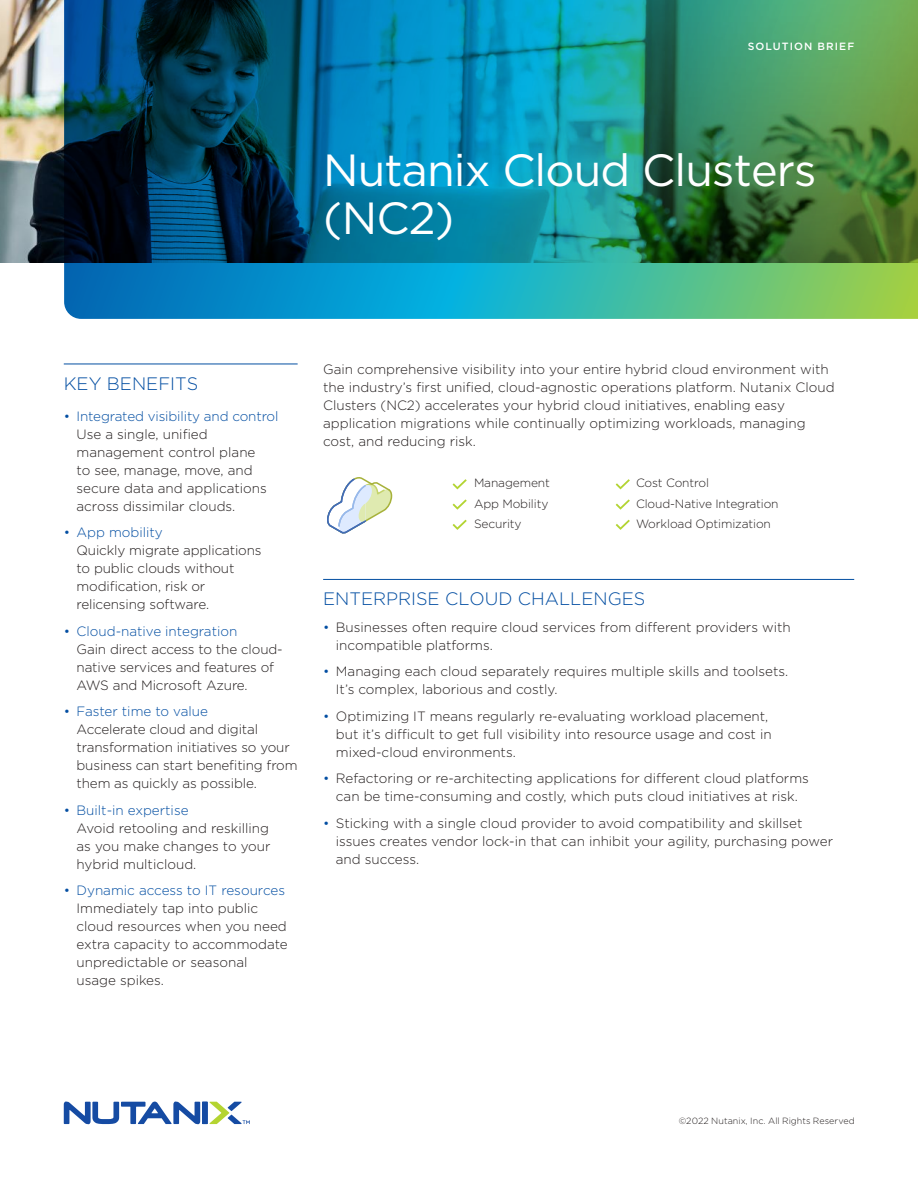
<style>
.page{position:relative;width:918px;height:1188px;background:#fff}
.page>*{position:absolute;margin:0;border:0;box-sizing:border-box;transform-origin:0 0}
.t1{font:45px/48px "Gotham";letter-spacing:-.02em;color:#fff}
.t2{font:300 18px "Gotham";color:#034ea2}
.t3{font:300 13.5px/18px "Gotham";color:#241f1f}
.t4{font:300 13.5px "Gotham";color:#034ea2}
.t5{font:300 12px "Gotham";letter-spacing:-.01em;color:#241f1f}
.t6{font:500 10.5px "Gotham";letter-spacing:.1em;color:#fff}
.t7{font:300 9px "Gotham";letter-spacing:.005em;color:#241f1f}
.s1{color:#034ea2}
</style>
<div class="page">
<img style="left:0;top:0;width:64px;height:262px">
<svg style="left:210px;top:1102px;width:40px;height:22px"></svg>
<div style="left:202px;top:1102px;width:6px;height:22px;background:#154ba3"></div>
<svg style="left:64px;top:1102px;width:136px;height:22px"></svg>
<img style="left:64px;top:0;width:854px;height:319px">
<hr style="left:323px;top:579px;width:531px;height:1px;background:#034ea2">
<hr style="left:64px;top:364px;width:234px;height:1px;background:#034ea2">
<svg style="left:327px;top:477px;width:65px;height:57px"></svg>
<svg style="left:453px;top:479px;width:14px;height:10px"></svg>
<svg style="left:616px;top:479px;width:14px;height:10px"></svg>
<svg style="left:453px;top:520px;width:14px;height:10px"></svg>
<svg style="left:616px;top:520px;width:14px;height:10px"></svg>
<svg style="left:453px;top:500px;width:14px;height:10px"></svg>
<svg style="left:616px;top:500px;width:14px;height:10px"></svg>
<p class="t6" style="left:748px;top:39px;width:108px">SOLUTION BRIEF</p>
<h1 class="t1" style="left:323px;top:145px;width:495px">Nutanix Cloud Clusters (NC2)</h1>
<h2 class="t2" style="left:64px;top:372px;width:136px">KEY BENEFITS</h2>
<p class="t4" style="left:64px;top:407px;width:216px">• Integrated visibility and control</p>
<p class="t3" style="left:77px;top:424px;width:192px">Use a single, unified management control plane to see, manage, move, and secure data and applications across dissimilar clouds.</p>
<p class="t4" style="left:64px;top:524px;width:101px">• App mobility</p>
<p class="t3" style="left:77px;top:541px;width:187px">Quickly migrate applications to public clouds without modification, risk or relicensing software.</p>
<p class="t4" style="left:64px;top:622px;width:175px">• Cloud-native integration</p>
<p class="t3" style="left:77px;top:639px;width:208px">Gain direct access to the cloud&shy;native services and features of<br>AWS and Microsoft Azure.</p>
<p class="t4" style="left:64px;top:703px;width:146px">• Faster time to value</p>
<p class="t3" style="left:77px;top:720px;width:223px">Accelerate cloud and digital transformation initiatives so your business can start benefiting from them as quickly as possible.</p>
<p class="t4" style="left:64px;top:801px;width:126px">• Built-in expertise</p>
<p class="t3" style="left:77px;top:818px;width:196px;text-align:justify">Avoid retooling and reskilling as you make changes to your hybrid multicloud.</p>
<p class="t4" style="left:64px;top:882px;width:223px">• Dynamic access to IT resources</p>
<p class="t3" style="left:77px;top:899px;width:213px">Immediately tap into public cloud resources when you need extra capacity to accommodate unpredictable or seasonal usage spikes.</p>
<p class="t3" style="left:323px;top:360px;width:513px">Gain comprehensive visibility into your entire hybrid cloud environment with the industry’s first unified, cloud-agnostic operations platform. Nutanix Cloud Clusters (NC2) accelerates your hybrid cloud initiatives, enabling easy application migrations while continually optimizing workloads, managing cost, and reducing risk.</p>
<p class="t5" style="left:474px;top:476px;width:77px">Management</p>
<p class="t5" style="left:636px;top:476px;width:75px">Cost Control</p>
<p class="t5" style="left:474px;top:496px;width:76px">App Mobility</p>
<p class="t5" style="left:636px;top:496px;width:144px">Cloud-Native Integration</p>
<p class="t5" style="left:474px;top:516px;width:49px">Security</p>
<p class="t5" style="left:636px;top:516px;width:136px">Workload Optimization</p>
<h2 class="t2" style="left:323px;top:588px;width:324px">ENTERPRISE CLOUD CHALLENGES</h2>
<p class="t3" style="left:336px;top:618px;width:456px;text-indent:-13px"><span class="s1">•</span> Businesses often require cloud services from different providers with incompatible platforms.</p>
<p class="t3" style="left:336px;top:662px;width:454px;text-indent:-13px"><span class="s1">•</span> Managing each cloud separately requires multiple skills and toolsets.<br>It’s complex, laborious and costly.</p>
<p class="t3" style="left:336px;top:707px;width:437px;text-indent:-13px"><span class="s1">•</span> Optimizing IT means regularly re-evaluating workload placement, but it’s difficult to get full visibility into resource usage and cost in mixed-cloud environments.</p>
<p class="t3" style="left:323px;top:769px;width:487px;text-align:center"><span class="s1">•</span> Refactoring or re-architecting applications for different cloud platforms can be time-consuming and costly, which puts cloud initiatives at risk.</p>
<p class="t3" style="left:336px;top:814px;width:499px;text-indent:-13px"><span class="s1">•</span> Sticking with a single cloud provider to avoid compatibility and skillset issues creates vendor lock-in that can inhibit your agility, purchasing power and success.</p>
<p class="t7" style="left:679px;top:1115px;width:178px">©2022 Nutanix, Inc. All Rights Reserved</p>
</div>
